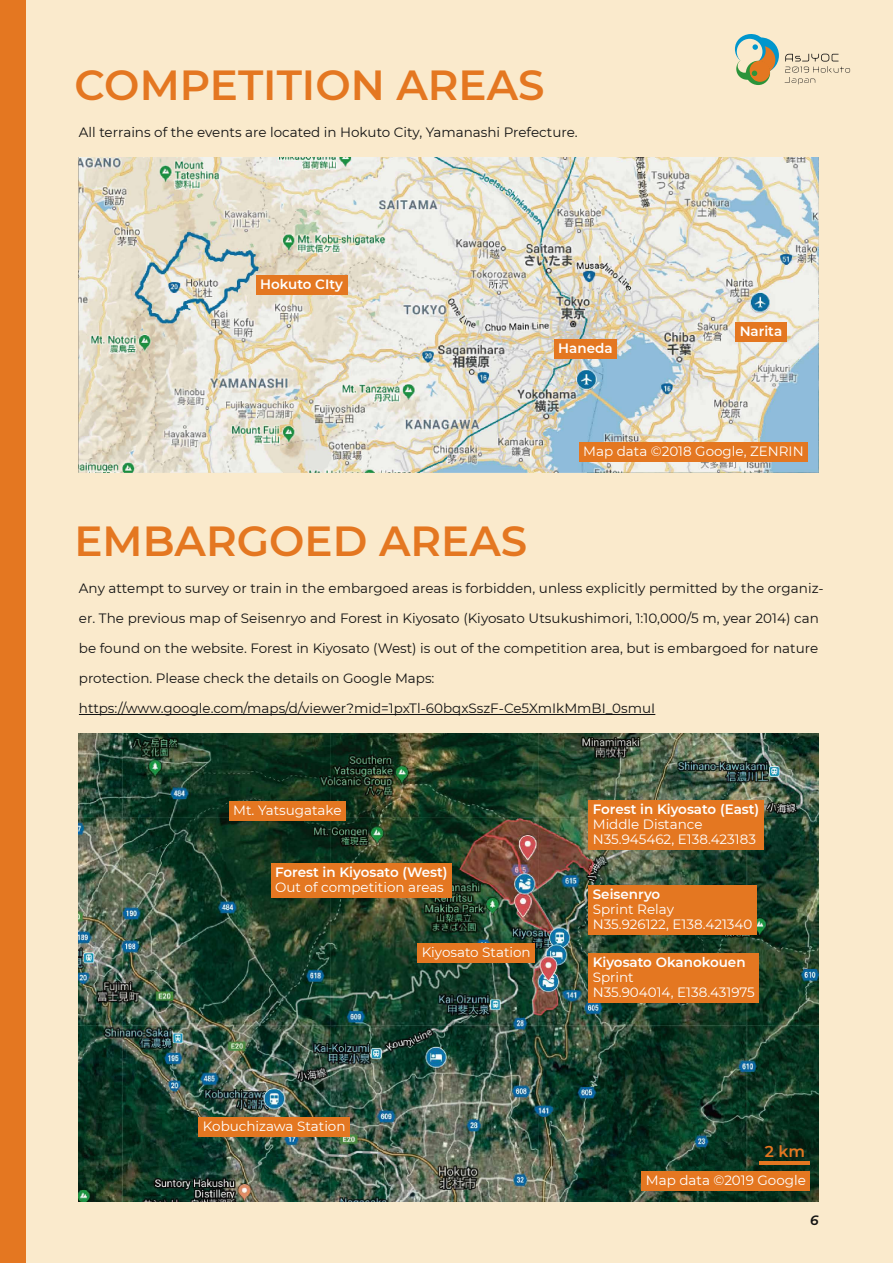
<style>
.page{position:relative;width:893px;height:1263px;background:#faeacc}
.page>*{position:absolute;margin:0;border:0;box-sizing:border-box;transform-origin:0 0}
.t1{font:600 42px "Montserrat";color:#e47721}
.t2{font:600 15.75px "Montserrat";color:#e47721}
.t3{font:13.5px "Montserrat";color:#121212}
.t4{font:13.5px/15px "Montserrat";color:#fff}
.t5{font:600 13.5px "Montserrat";color:#fff}
.t6{font:italic 600 13.5px "Montserrat";color:#121212}
</style>
<div class="page">
<svg style="left:785px;top:54px;width:65px;height:30px"></svg>
<svg style="left:736px;top:58px;width:22px;height:22px"></svg>
<svg style="left:743px;top:37px;width:36px;height:36px"></svg>
<div style="left:747px;top:46px;width:28px;height:28px;background:#e47721;border-radius:50%"></div>
<div style="left:738px;top:59px;width:13px;height:14px;background:#faeacc;border-radius:50%"></div>
<svg style="left:746px;top:61px;width:24px;height:24px"></svg>
<svg style="left:750px;top:62px;width:20px;height:20px"></svg>
<div style="left:750px;top:61px;width:19px;height:19px;background:#d37721;border-radius:50%"></div>
<div style="left:750px;top:61px;width:20px;height:20px;background:#e47721;border-radius:50%"></div>
<div style="left:750px;top:62px;width:20px;height:19px;background:#e47721;border-radius:50%"></div>
<svg style="left:752px;top:71px;width:5px;height:5px"></svg>
<svg style="left:735px;top:34px;width:31px;height:30px"></svg>
<div style="left:0;top:0;width:26px;height:1263px;background:#e47721"></div>
<hr style="left:79px;top:714px;width:576px;height:1px;background:#121212">
<img style="left:79px;top:157px;width:740px;height:315px">
<div style="left:256px;top:275px;width:91px;height:20px;background:#e47721"></div>
<div style="left:735px;top:323px;width:51px;height:19px;background:#e47721"></div>
<div style="left:554px;top:339px;width:63px;height:20px;background:#e47721"></div>
<div style="left:579px;top:442px;width:229px;height:20px;background:#e47721"></div>
<img style="left:79px;top:733px;width:740px;height:468px">
<div style="left:642px;top:1171px;width:168px;height:20px;background:#e47721"></div>
<hr style="left:760px;top:1162px;width:50px;height:3px;background:#e47721">
<div style="left:588px;top:953px;width:171px;height:50px;background:#e47721"></div>
<div style="left:588px;top:885px;width:169px;height:50px;background:#e47721"></div>
<div style="left:588px;top:800px;width:176px;height:50px;background:#e47721"></div>
<div style="left:199px;top:1117px;width:151px;height:20px;background:#e47721"></div>
<div style="left:229px;top:802px;width:117px;height:19px;background:#e47721"></div>
<div style="left:418px;top:943px;width:117px;height:19px;background:#e47721"></div>
<div style="left:271px;top:863px;width:181px;height:35px;background:#e47721"></div>
<h1 class="t1" style="left:74px;top:55px;width:472px">COMPETITION AREAS</h1>
<p class="t3" style="left:79px;top:123px;width:500px">All terrains of the events are located in Hokuto City, Yamanashi Prefecture.</p>
<p class="t5" style="left:260px;top:275px;width:84px">Hokuto CIty</p>
<p class="t5" style="left:558px;top:339px;width:56px">Haneda</p>
<p class="t5" style="left:740px;top:322px;width:44px">Narita</p>
<p class="t4" style="left:583px;top:443px;width:222px">Map data ©2018 Google, ZENRIN</p>
<h1 class="t1" style="left:74px;top:511px;width:454px">EMBARGOED AREAS</h1>
<p class="t3" style="left:79px;top:579px;width:746px">Any attempt to survey or train in the embargoed areas is forbidden, unless explicitly permitted by the organiz-</p>
<p class="t3" style="left:79px;top:609px;width:741px">er. The previous map of Seisenryo and Forest in Kiyosato (Kiyosato Utsukushimori, 1:10,000/5 m, year 2014) can</p>
<p class="t3" style="left:79px;top:639px;width:741px">be found on the website. Forest in Kiyosato (West) is out of the competition area, but is embargoed for nature</p>
<p class="t3" style="left:79px;top:669px;width:357px">protection. Please check the details on Google Maps:</p>
<p class="t3" style="left:79px;top:699px;width:578px">https://www.google.com/maps/d/viewer?mid=1pxTl-60bqxSszF-Ce5XmIkMmBI_0smuI</p>
<p class="t4" style="left:233px;top:802px;width:110px">Mt. Yatsugatake</p>
<p class="t5" style="left:275px;top:862px;width:174px">Forest in Kiyosato (West)</p>
<p class="t4" style="left:275px;top:879px;width:170px">Out of competition areas</p>
<p class="t4" style="left:203px;top:1118px;width:144px">Kobuchizawa Station</p>
<p class="t4" style="left:422px;top:944px;width:110px">Kiyosato Station</p>
<p class="t5" style="left:593px;top:799px;width:168px">Forest in Kiyosato (East)</p>
<p class="t4" style="left:593px;top:816px;width:165px">Middle Distance<br>N35.945462, E138.423183</p>
<p class="t5" style="left:593px;top:885px;width:69px">Seisenryo</p>
<p class="t4" style="left:593px;top:901px;width:161px">Sprint Relay<br>N35.926122, E138.421340</p>
<p class="t5" style="left:593px;top:953px;width:154px">Kiyosato Okanokouen</p>
<p class="t4" style="left:593px;top:969px;width:164px">Sprint<br>N35.904014, E138.431975</p>
<p class="t2" style="left:765px;top:1140px;width:42px">2 km</p>
<p class="t4" style="left:646px;top:1172px;width:162px">Map data ©2019 Google</p>
<p class="t6" style="left:810px;top:1211px;width:10px">6</p>
</div>
